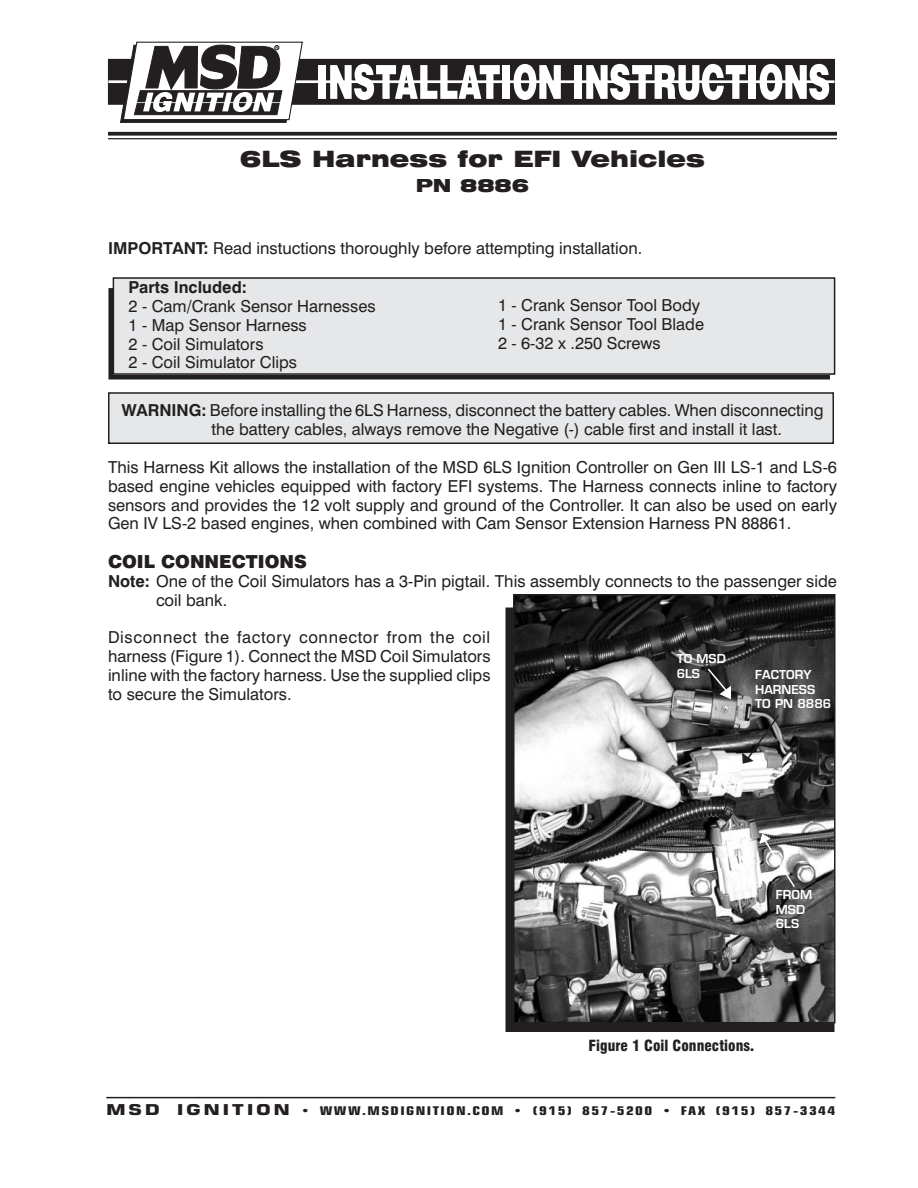
<style>
.page{position:relative;width:918px;height:1188px;background:#fff}
.page>*{position:absolute;margin:0;border:0;box-sizing:border-box;transform-origin:0 0}
.Title-Part_Number{font:900 expanded 22.5px "Swiss 721 BT";color:#231f20}
.Heading_2{font:900 18px "Swiss 721 BT";color:#231f20}
.Title-Part_Number-2{font:900 expanded 18px "Swiss 721 BT";color:#231f20}
.Copy_Text{font:16.5px/18.8px "Swiss 721 BT";color:#231f20;text-align:justify}
.Copy_Text-No_Indent{font:16.5px/18.8px "Swiss 721 BT";color:#231f20}
.Figure_Caption{font:900 condensed 15px "Swiss 721 BT";color:#231f20}
.t1{font:700 condensed 12px "Square 721 BT";letter-spacing:.095em;color:#231f20;scale:1.3 1}
.t2{font:12px "Square 721 Dm Normal";color:#fff}
.s1{font-weight:700}
.s2{font-stretch:normal;font-size:15px}
</style>
<div class="page">
<div style="left:506px;top:608px;width:328px;height:423px;background:#231f20"></div>
<div style="left:109px;top:289px;width:720px;height:90px;background:#231f20"></div>
<div style="left:108px;top:288px;width:722px;height:92px;border:2px solid #231f20"></div>
<div style="left:113px;top:278px;width:722px;height:96px;background:#e6e7e9"></div>
<div style="left:113px;top:277px;width:722px;height:98px;border:2px solid #231f20"></div>
<svg style="left:108px;top:132px;width:729px;height:4px;background:#393536"></svg>
<hr style="left:108px;top:138px;width:729px;height:1px;background:#231f20">
<div style="left:108px;top:59px;width:727px;height:45px;background:#231f20"></div>
<hr style="left:108px;top:80px;width:727px;height:3px;background:#fff">
<div style="left:319px;top:65px;width:7px;height:34px;background:#fff"></div>
<svg style="left:330px;top:64px;width:170px;height:36px"></svg>
<div style="left:503px;top:65px;width:7px;height:34px;background:#fff"></div>
<svg style="left:514px;top:64px;width:47px;height:36px"></svg>
<div style="left:575px;top:65px;width:7px;height:34px;background:#fff"></div>
<svg style="left:586px;top:64px;width:160px;height:36px"></svg>
<div style="left:749px;top:65px;width:7px;height:34px;background:#fff"></div>
<svg style="left:760px;top:64px;width:69px;height:36px"></svg>
<svg style="left:119px;top:41px;width:185px;height:82px"></svg>
<div style="left:109px;top:393px;width:724px;height:50px;background:#e6e7e9"></div>
<div style="left:108px;top:392px;width:726px;height:52px;border:2px solid #231f20"></div>
<img style="left:516px;top:597px;width:317px;height:423px">
<div style="left:513px;top:594px;width:323px;height:429px;border:2px solid #231f20"></div>
<svg style="left:706px;top:667px;width:26px;height:34px"></svg>
<svg style="left:741px;top:713px;width:40px;height:52px"></svg>
<svg style="left:759px;top:832px;width:37px;height:57px;background:#9e9e9e"></svg>
<hr style="left:106px;top:1097px;width:729px;height:1px;background:#231f20">
<p class="Title-Part_Number" style="left:240px;top:145px;width:467px">6LS Harness for EFI Vehicles</p>
<p class="Title-Part_Number-2" style="left:416px;top:174px;width:115px">PN 8886</p>
<p class="Copy_Text-No_Indent" style="left:108px;top:239px;width:536px"><span class="s1">IMPORTANT:</span> Read instuctions thoroughly before attempting installation.</p>
<p class="Copy_Text-No_Indent" style="left:129px;top:278px;width:248px"><span class="s1">Parts Included:<br></span>2 - Cam/Crank Sensor Harnesses</p>
<p class="Copy_Text-No_Indent" style="left:129px;top:316px;width:180px">1 - Map Sensor Harness</p>
<p class="Copy_Text-No_Indent" style="left:129px;top:334px;width:136px">2 - Coil Simulators</p>
<p class="Copy_Text-No_Indent" style="left:129px;top:353px;width:170px">2 - Coil Simulator Clips</p>
<p class="Copy_Text-No_Indent" style="left:498px;top:296px;width:204px">1 - Crank Sensor Tool Body</p>
<p class="Copy_Text-No_Indent" style="left:498px;top:314px;width:208px">1 - Crank Sensor Tool Blade</p>
<p class="Copy_Text-No_Indent" style="left:498px;top:333px;width:164px">2 - 6-32 x .250 Screws</p>
<p class="Copy_Text" style="left:212px;top:401px;width:614px;text-indent:-90px"><span class="s1">WARNING:</span> Before installing the 6LS Harness, disconnect the battery cables. When disconnecting the battery cables, always remove the Negative (-) cable first and install it last.</p>
<p class="Copy_Text" style="left:108px;top:458px;width:731px">This Harness Kit allows the installation of the MSD 6LS Ignition Controller on Gen III LS-1 and LS-6 based engine vehicles equipped with factory EFI systems. The Harness connects inline to factory sensors and provides the 12 volt supply and ground of the Controller. It can also be used on early Gen IV LS-2 based engines, when combined with Cam Sensor Extension Harness PN 88861.</p>
<p class="Heading_2" style="left:108px;top:551px;width:201px">COIL CONNECTIONS</p>
<p class="Copy_Text" style="left:156px;top:572px;width:682px;text-indent:-48px"><span class="s1">Note:</span> One of the Coil Simulators has a 3-Pin pigtail. This assembly connects to the passenger side coil bank.</p>
<p class="Copy_Text" style="left:108px;top:628px;width:384px">Disconnect the factory connector from the coil harness (Figure 1). Connect the MSD Coil Simulators inline with the factory harness. Use the supplied clips to secure the Simulators.</p>
<p class="t2" style="left:677px;top:651px;width:51px">TO MSD</p>
<p class="t2" style="left:677px;top:666px;width:25px">6LS</p>
<p class="t2" style="left:755px;top:668px;width:58px">FACTORY</p>
<p class="t2" style="left:755px;top:682px;width:61px">HARNESS</p>
<p class="t2" style="left:755px;top:696px;width:78px">TO PN 8886</p>
<p class="t2" style="left:776px;top:887px;width:38px">FROM</p>
<p class="t2" style="left:776px;top:902px;width:31px">MSD</p>
<p class="t2" style="left:776px;top:916px;width:25px">6LS</p>
<p class="Figure_Caption" style="left:588px;top:1037px;width:167px">Figure 1 Coil Connections.</p>
<p class="t1" style="left:106px;top:1103px;width:562px"><span class="s2">MSD IGNITION</span> • WWW.MSDIGNITION.COM • (915) 857-5200 • FAX (915) 857-3344</p>
</div>
